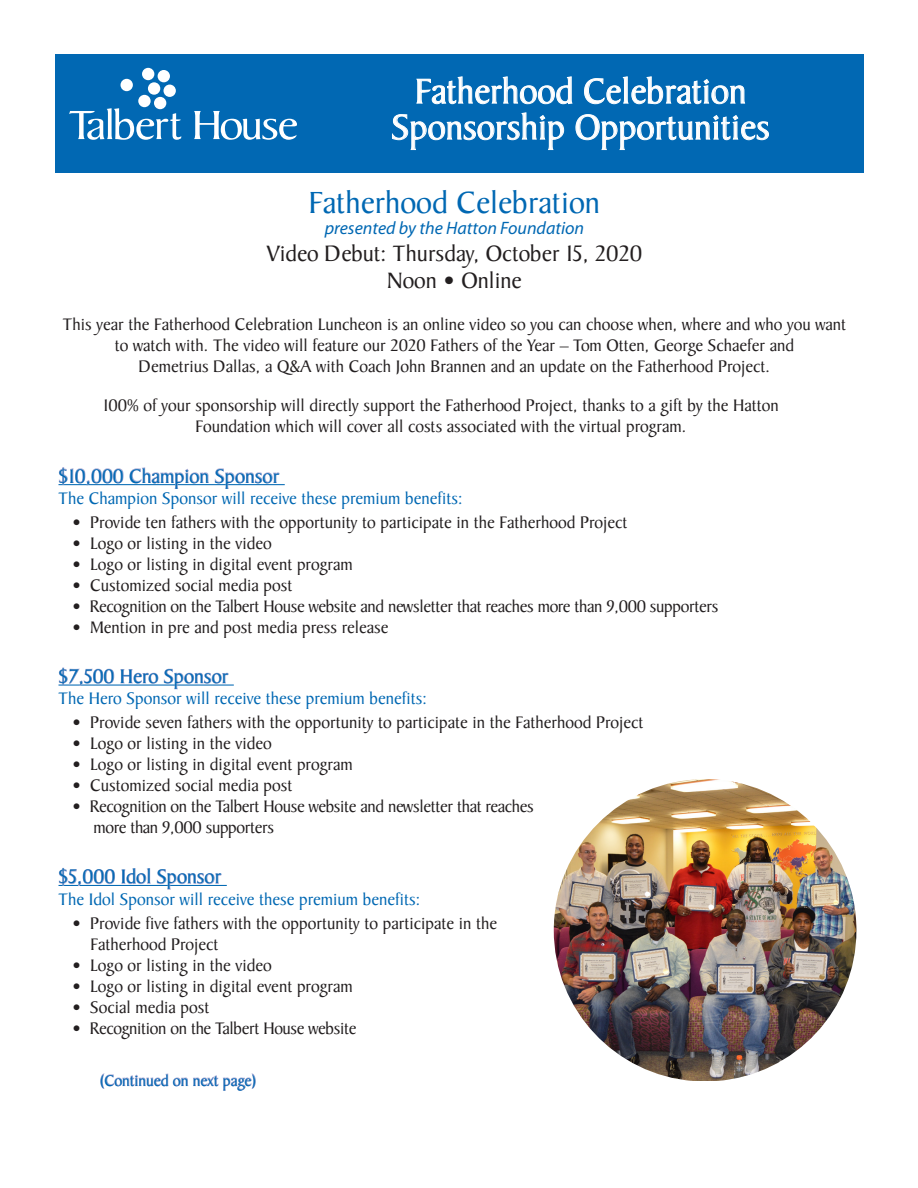
<style>
.page{position:relative;width:918px;height:1188px;background:#fff}
.page>*{position:absolute;margin:0;border:0;box-sizing:border-box;transform-origin:0 0}
.t1{font:37.5px "Baker Signet";color:#fff}
.t2{font:33px "Baker Signet";color:#0168b3}
.t3{font:24px "Baker Signet";color:#231f20}
.t4{font:21px "Baker Signet";color:#0168b3}
.t5{font:18px/21px "Baker Signet";color:#231f20;text-align:center}
.t6{font:18px/21px "Baker Signet";letter-spacing:-.02em;color:#231f20}
.t7{font:18px "Baker Signet";color:#0168b3}
.t8{font:italic 18px "Myriad Pro";color:#0168b3}
.t9{font:16.5px "Baker Signet";color:#0168b3}
</style>
<div class="page">
<div style="left:55px;top:54px;width:809px;height:119px;background:#0168b3"></div>
<svg style="left:194px;top:111px;width:103px;height:29px"></svg>
<div style="left:164px;top:85px;width:12px;height:12px;background:#fff;border-radius:50%"></div>
<div style="left:158px;top:70px;width:12px;height:12px;background:#fff;border-radius:50%"></div>
<div style="left:154px;top:97px;width:12px;height:12px;background:#fff;border-radius:50%"></div>
<div style="left:148px;top:82px;width:12px;height:13px;background:#fff;border-radius:50%"></div>
<div style="left:142px;top:68px;width:12px;height:12px;background:#fff;border-radius:50%"></div>
<div style="left:138px;top:95px;width:13px;height:12px;background:#fff;border-radius:50%"></div>
<div style="left:121px;top:79px;width:12px;height:12px;background:#fff;border-radius:50%"></div>
<svg style="left:69px;top:108px;width:112px;height:32px"></svg>
<img style="left:554px;top:779px;width:302px;height:302px;border-radius:148px">
<hr style="left:58px;top:484px;width:227px;height:1px;background:#0168b3">
<hr style="left:58px;top:685px;width:176px;height:1px;background:#0168b3">
<hr style="left:58px;top:885px;width:169px;height:1px;background:#0168b3">
<svg style="left:58px;top:467px;width:222px;height:22px"></svg>
<svg style="left:58px;top:667px;width:171px;height:23px"></svg>
<svg style="left:58px;top:868px;width:57px;height:18px"></svg>
<svg style="left:121px;top:868px;width:101px;height:22px"></svg>
<svg style="left:100px;top:1073px;width:156px;height:18px"></svg>
<svg style="left:392px;top:76px;width:377px;height:75px"></svg>
<p class="t1" style="left:415px;top:71px;width:333px">Fatherhood Celebration</p>
<p class="t1" style="left:392px;top:107px;width:380px">Sponsorship Opportunities</p>
<p class="t2" style="left:309px;top:185px;width:293px">Fatherhood Celebration</p>
<p class="t8" style="left:325px;top:217px;width:261px">presented by the Hatton Foundation</p>
<p class="t3" style="left:267px;top:241px;width:377px">Video Debut: Thursday, October 15, 2020</p>
<p class="t3" style="left:387px;top:268px;width:136px">Noon • Online</p>
<p class="t5" style="left:63px;top:315px;width:785px">This year the Fatherhood Celebration Luncheon is an online video so you can choose when, where and who you want to watch with. The video will feature our 2020 Fathers of the Year – Tom Otten, George Schaefer and</p>
<p class="t5" style="left:139px;top:357px;width:633px">Demetrius Dallas, a Q&amp;A with Coach John Brannen and an update on the Fatherhood Project.</p>
<p class="t5" style="left:103px;top:396px;width:677px">100% of your sponsorship will directly support the Fatherhood Project, thanks to a gift by the Hatton<br>Foundation which will cover all costs associated with the virtual program.</p>
<p class="t4" style="left:58px;top:465px;width:222px">$10,000 Champion Sponsor</p>
<p class="t7" style="left:58px;top:488px;width:406px">The Champion Sponsor will receive these premium benefits:</p>
<p class="t5" style="left:72px;top:512px;width:557px">• Provide ten fathers with the opportunity to participate in the Fatherhood Project</p>
<p class="t5" style="left:72px;top:533px;width:201px">• Logo or listing in the video</p>
<p class="t5" style="left:72px;top:554px;width:282px">• Logo or listing in digital event program</p>
<p class="t5" style="left:72px;top:575px;width:222px">• Customized social media post</p>
<p class="t6" style="left:72px;top:596px;width:648px">• Recognition on the Talbert House website and newsletter that reaches more than 9,000 supporters</p>
<p class="t5" style="left:72px;top:617px;width:318px">• Mention in pre and post media press release</p>
<p class="t4" style="left:58px;top:665px;width:171px">$7,500 Hero Sponsor</p>
<p class="t7" style="left:58px;top:689px;width:370px">The Hero Sponsor will receive these premium benefits:</p>
<p class="t5" style="left:72px;top:712px;width:573px">• Provide seven fathers with the opportunity to participate in the Fatherhood Project</p>
<p class="t5" style="left:72px;top:733px;width:201px">• Logo or listing in the video</p>
<p class="t5" style="left:72px;top:754px;width:282px">• Logo or listing in digital event program</p>
<p class="t5" style="left:72px;top:775px;width:222px">• Customized social media post</p>
<p class="t6" style="left:94px;top:796px;width:442px;text-indent:-22px">• Recognition on the Talbert House website and newsletter that reaches more than 9,000 supporters</p>
<p class="t4" style="left:58px;top:865px;width:164px">$5,000 Idol Sponsor</p>
<p class="t7" style="left:58px;top:890px;width:363px">The Idol Sponsor will receive these premium benefits:</p>
<p class="t5" style="left:91px;top:913px;width:408px;text-align:left;text-indent:-19px">• Provide five fathers with the opportunity to participate in the<br>Fatherhood Project</p>
<p class="t5" style="left:72px;top:955px;width:201px">• Logo or listing in the video</p>
<p class="t5" style="left:72px;top:976px;width:282px">• Logo or listing in digital event program</p>
<p class="t5" style="left:72px;top:997px;width:139px">• Social media post</p>
<p class="t6" style="left:72px;top:1018px;width:286px">• Recognition on the Talbert House website</p>
<p class="t9" style="left:99px;top:1071px;width:159px">(Continued on next page)</p>
</div>
